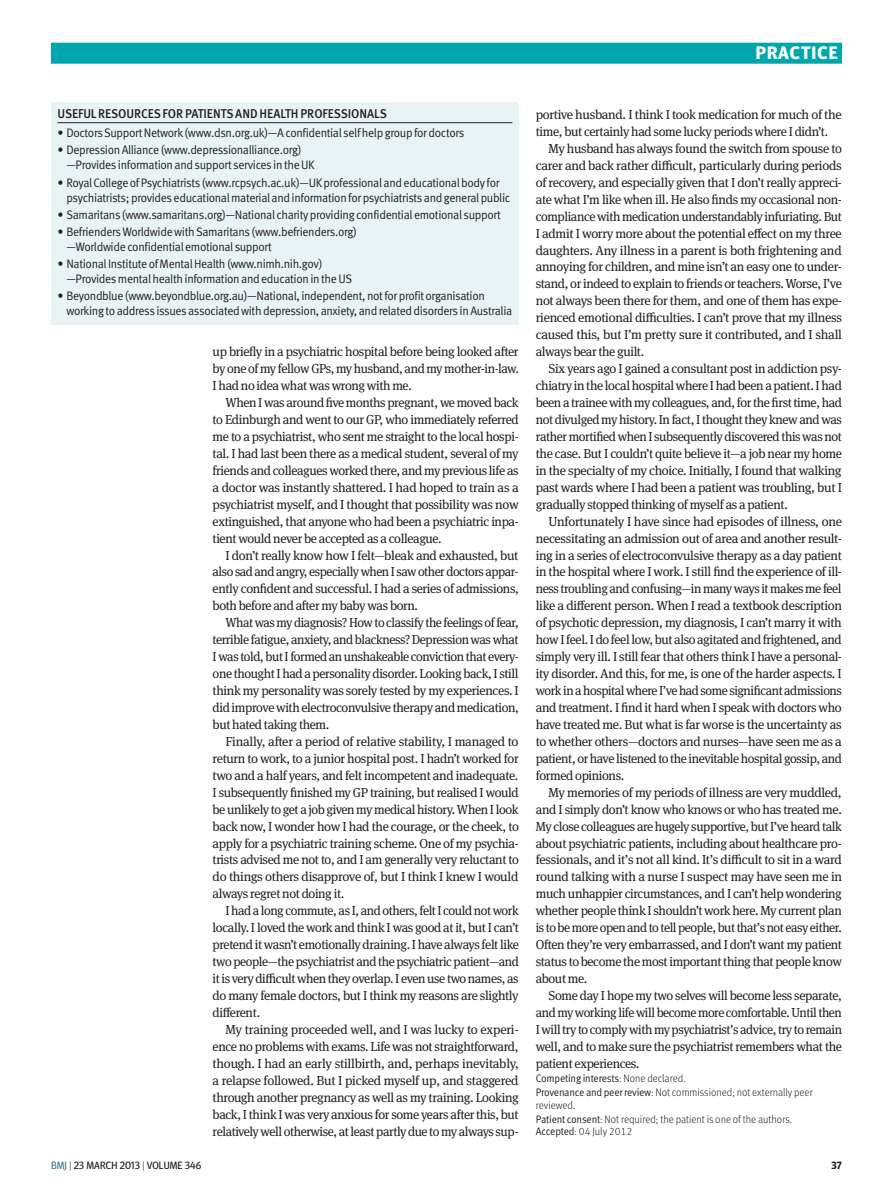
<style>
.page{position:relative;width:893px;height:1191px;background:#fff}
.page>*{position:absolute;margin:0;border:0;box-sizing:border-box;transform-origin:0 0}
.t1{font:700 18px "Meta Headline OT";letter-spacing:.06em;color:#fff}
.body_indent{font:13.05px/17px "Meta Serif Pro";letter-spacing:-.03em;color:#231f20;text-align:justify}
.body_indent-2{font:13.05px/17px "Meta Serif Pro";letter-spacing:-.03em;color:#231f20;text-align:justify;scale:.96 1}
.box_text_head_caps{font:500 12.75px "Meta Pro";letter-spacing:-.005em;color:#231f20;scale:.95 1}
.box_text_bullet_list{font:12.3px/15px "Meta Pro Normal";letter-spacing:-.03em;color:#231f20;scale:.95 1}
.acknol_sup_cor_to__r{font:300 10.8px/12.8px "Meta Pro";color:#231f20;scale:.95 1}
.acknol_sup_cor_to__r-2{font:10.8px "Meta Pro Normal";letter-spacing:-.02em;color:#231f20;scale:.93 1}
.t2{font:10.5px "Meta Headline OT";letter-spacing:.01em;color:#231f20}
.t3{font:700 10.5px "Meta Headline OT";color:#231f20}
.s1{font-family:"Meta Pro";font-weight:300}
.s2{font-family:"Meta Pro Normal";font-weight:400}
.s3{color:#3c7b93}
.s4{font-weight:300}
</style>
<div class="page">
<div style="left:51px;top:43px;width:791px;height:21px;background:#00a6ad"></div>
<div style="left:51px;top:102px;width:468px;height:223px;background:#e7f3f4"></div>
<hr style="left:57px;top:122px;width:455px;height:1px;background:#231f20">
<h1 class="t1" style="left:756px;top:42px;width:83px">PRACTICE</h1>
<p class="box_text_head_caps" style="left:57px;top:104px;width:349px">USEFUL RESOURCES FOR PATIENTS AND HEALTH PROFESSIONALS</p>
<p class="box_text_bullet_list" style="left:57px;top:125px;width:430px">• Doctors Support Network (www.dsn.org.uk)—A confidential self help group for doctors</p>
<p class="box_text_bullet_list" style="left:66px;top:142px;width:263px;text-indent:-9px">• Depression Alliance (www.depressionalliance.org) —Provides information and support services in the UK</p>
<p class="box_text_bullet_list" style="left:66px;top:174px;width:469px;text-indent:-9px">• Royal College of Psychiatrists (www.rcpsych.ac.uk)—UK professional and educational body for psychiatrists; provides educational material and information for psychiatrists and general public</p>
<p class="box_text_bullet_list" style="left:57px;top:206px;width:468px">• Samaritans (www.samaritans.org)—National charity providing confidential emotional support</p>
<p class="box_text_bullet_list" style="left:66px;top:223px;width:307px;text-indent:-9px">• Befrienders Worldwide with Samaritans (www.befrienders.org) —Worldwide confidential emotional support</p>
<p class="box_text_bullet_list" style="left:66px;top:255px;width:302px;text-indent:-9px">• National Institute of Mental Health (www.nimh.nih.gov) —Provides mental health information and education in the US</p>
<p class="box_text_bullet_list" style="left:66px;top:287px;width:471px;text-indent:-9px">• Beyondblue (www.beyondblue.org.au)—National, independent, not for profit organisation working to address issues associated with depression, anxiety, and related disorders in Australia</p>
<p class="body_indent" style="left:213px;top:342px;width:308px">up briefly in a psychiatric hospital before being looked after by one of my fellow GPs, my husband, and my mother-in-law.<br>I had no idea what was wrong with me.</p>
<p class="body_indent" style="left:213px;top:393px;width:308px;text-indent:13px">When I was around five months pregnant, we moved back to Edinburgh and went to our GP, who immediately referred me to a psychiatrist, who sent me straight to the local hospi‑ tal. I had last been there as a medical student, several of my friends and colleagues worked there, and my previous life as a doctor was instantly shattered. I had hoped to train as a psychiatrist myself, and I thought that possibility was now extinguished, that anyone who had been a psychiatric inpa‑ tient would never be accepted as a colleague.</p>
<p class="body_indent" style="left:213px;top:546px;width:308px;text-indent:13px">I don’t really know how I felt—bleak and exhausted, but also sad and angry, especially when I saw other doctors appar‑ ently confident and successful. I had a series of admissions, both before and after my baby was born.</p>
<p class="body_indent-2" style="left:213px;top:613px;width:321px;text-indent:13px">What was my diagnosis? How to classify the feelings of fear, terrible fatigue, anxiety, and blackness? Depression was what I was told, but I formed an unshakeable conviction that every‑ one thought I had a personality disorder. Looking back, I still think my personality was sorely tested by my experiences. I did improve with electroconvulsive therapy and medication, but hated taking them.</p>
<p class="body_indent" style="left:213px;top:732px;width:308px;text-indent:13px">Finally, after a period of relative stability, I managed to return to work, to a junior hospital post. I hadn’t worked for two and a half years, and felt incompetent and inadequate.<br>I subsequently finished my GP training, but realised I would be unlikely to get a job given my medical history. When I look back now, I wonder how I had the courage, or the cheek, to apply for a psychiatric training scheme. One of my psychia‑ trists advised me not to, and I am generally very reluctant to do things others disapprove of, but I think I knew I would always regret not doing it.</p>
<p class="body_indent" style="left:213px;top:901px;width:308px;text-indent:13px">I had a long commute, as I, and others, felt I could not work locally. I loved the work and think I was good at it, but I can’t pretend it wasn’t emotionally draining. I have always felt like two people—the psychiatrist and the psychiatric patient—and it is very difficult when they overlap. I even use two names, as do many female doctors, but I think my reasons are slightly different.</p>
<p class="body_indent" style="left:213px;top:1020px;width:308px;text-indent:13px">My training proceeded well, and I was lucky to experi‑ ence no problems with exams. Life was not straightforward, though. I had an early stillbirth, and, perhaps inevitably, a relapse followed. But I picked myself up, and staggered through another pregnancy as well as my training. Looking back, I think I was very anxious for some years after this, but relatively well otherwise, at least partly due to my always sup‑</p>
<p class="body_indent" style="left:536px;top:105px;width:307px">portive husband. I think I took medication for much of the time, but certainly had some lucky periods where I didn’t.</p>
<p class="body_indent" style="left:536px;top:139px;width:308px;text-align:left;text-indent:13px">My husband has always found the switch from spouse to carer and back rather difficult, particularly during periods of recovery, and especially given that I don’t really appreci‑ ate what I’m like when ill. He also finds my occasional non&shy;compliance with medication understandably infuriating. But I admit I worry more about the potential effect on my three daughters. Any illness in a parent is both frightening and annoying for children, and mine isn’t an easy one to under‑ stand, or indeed to explain to friends or teachers. Worse, I’ve not always been there for them, and one of them has expe‑ rienced emotional difficulties. I can’t prove that my illness caused this, but I’m pretty sure it contributed, and I shall always bear the guilt.</p>
<p class="body_indent" style="left:536px;top:359px;width:308px;text-indent:13px">Six years ago I gained a consultant post in addiction psy‑ chiatry in the local hospital where I had been a patient. I had been a trainee with my colleagues, and, for the first time, had not divulged my history. In fact, I thought they knew and was rather mortified when I subsequently discovered this was not the case. But I couldn’t quite believe it—a job near my home in the specialty of my choice. Initially, I found that walking past wards where I had been a patient was troubling, but I gradually stopped thinking of myself as a patient.</p>
<p class="body_indent" style="left:536px;top:512px;width:308px;text-indent:13px">Unfortunately I have since had episodes of illness, one necessitating an admission out of area and another result‑ ing in a series of electroconvulsive therapy as a day patient in the hospital where I work. I still find the experience of ill‑ ness troubling and confusing—in many ways it makes me feel like a different person. When I read a textbook description of psychotic depression, my diagnosis, I can’t marry it with how I feel. I do feel low, but also agitated and frightened, and simply very ill. I still fear that others think I have a personal‑ ity disorder. And this, for me, is one of the harder aspects. I work in a hospital where I’ve had some significant admissions and treatment. I find it hard when I speak with doctors who have treated me. But what is far worse is the uncertainty as to whether others—doctors and nurses—have seen me as a patient, or have listened to the inevitable hospital gossip, and formed opinions.</p>
<p class="body_indent" style="left:536px;top:783px;width:308px;text-indent:13px">My memories of my periods of illness are very muddled, and I simply don’t know who knows or who has treated me.<br>My close colleagues are hugely supportive, but I’ve heard talk about psychiatric patients, including about healthcare pro‑ fessionals, and it’s not all kind. It’s difficult to sit in a ward round talking with a nurse I suspect may have seen me in much unhappier circumstances, and I can’t help wondering whether people think I shouldn’t work here. My current plan is to be more open and to tell people, but that’s not easy either.<br>Often they’re very embarrassed, and I don’t want my patient status to become the most important thing that people know about me.</p>
<p class="body_indent" style="left:536px;top:986px;width:308px;text-indent:13px">Some day I hope my two selves will become less separate, and my working life will become more comfortable. Until then I will try to comply with my psychiatrist’s advice, try to remain well, and to make sure the psychiatrist remembers what the patient experiences.</p>
<p class="acknol_sup_cor_to__r-2" style="left:536px;top:1069px;width:163px">Competing interests<span class="s1">: None declared.</span></p>
<p class="acknol_sup_cor_to__r" style="left:536px;top:1085px;width:293px"><span class="s2">Provenance and peer review</span>: Not commissioned; not externally peer reviewed.</p>
<p class="acknol_sup_cor_to__r" style="left:536px;top:1112px;width:271px"><span class="s2">Patient consent</span>: Not required; the patient is one of the authors.</p>
<p class="acknol_sup_cor_to__r" style="left:536px;top:1124px;width:103px"><span class="s2">Accepted</span>: 04 July 2012</p>
<p class="t2" style="left:51px;top:1159px;width:152px"><span class="s3">BMJ</span> <span class="s4">|</span> 23 MARCH 2013 <span class="s4">|</span> VOLUME 346</p>
<p class="t3" style="left:832px;top:1159px;width:12px">37</p>
</div>
